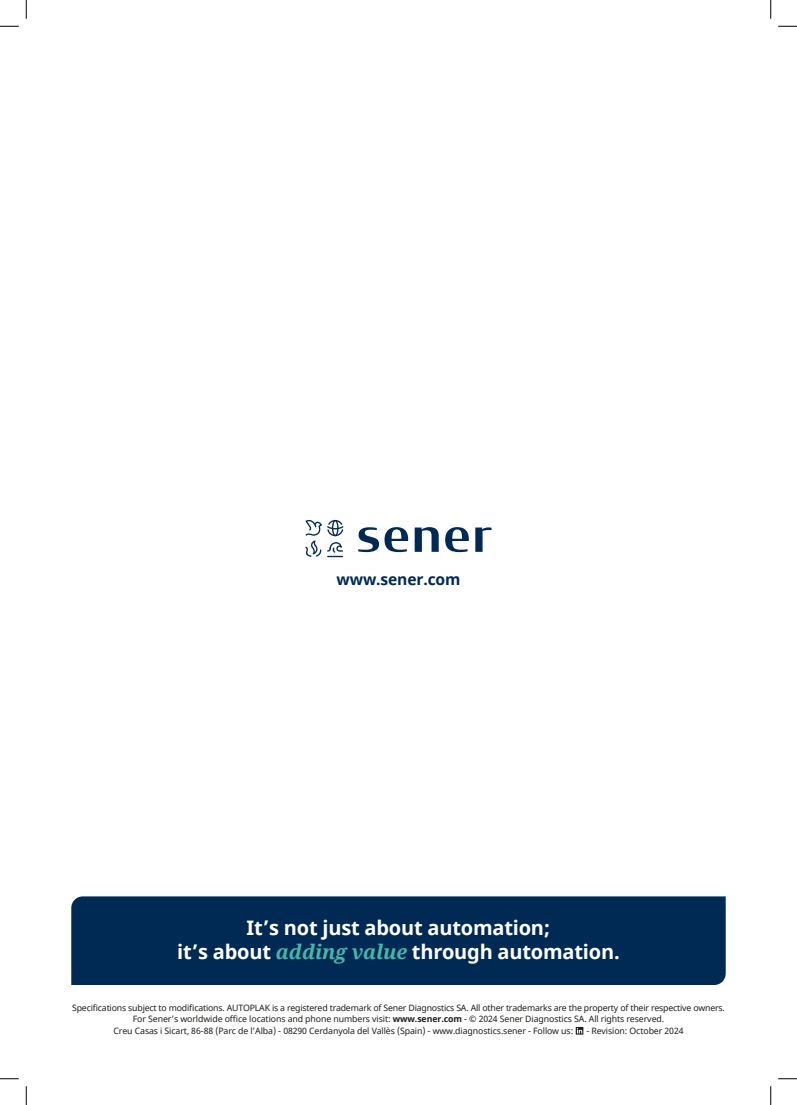
<style>
.page{position:relative;width:797px;height:1105px;background:#fff}
.page>*{position:absolute;margin:0;border:0;box-sizing:border-box;transform-origin:0 0}
.t1{font:700 20px/24px "Noto Sans";letter-spacing:-.01em;color:#fff;text-align:center}
.t2{font:700 15.62px "Noto Sans";letter-spacing:-.01em;color:#002953}
.t3{font:8.75px "Noto Sans";letter-spacing:-.01em;color:#1d1d1b}
.s1{font-family:"Noto Serif";font-style:italic;color:#46b8aa}
.s2{font-weight:700}
</style>
<div class="page">
<div style="left:71px;top:896px;width:654px;height:89px;background:#002953"></div>
<svg style="left:575px;top:1027px;width:8px;height:7px"></svg>
<svg style="left:358px;top:527px;width:50px;height:25px"></svg>
<svg style="left:414px;top:527px;width:24px;height:25px"></svg>
<svg style="left:445px;top:527px;width:24px;height:25px"></svg>
<svg style="left:475px;top:527px;width:16px;height:25px"></svg>
<svg style="left:305px;top:520px;width:38px;height:37px"></svg>
<svg style="left:0;top:25px;width:19px;height:2px"></svg>
<svg style="left:778px;top:25px;width:19px;height:2px"></svg>
<svg style="left:0;top:1078px;width:19px;height:1px"></svg>
<svg style="left:778px;top:1078px;width:19px;height:1px"></svg>
<svg style="left:25px;top:0;width:2px;height:19px"></svg>
<svg style="left:25px;top:1086px;width:2px;height:19px"></svg>
<svg style="left:770px;top:0;width:1px;height:19px"></svg>
<svg style="left:770px;top:1086px;width:1px;height:19px"></svg>
<h2 class="t2" style="left:336px;top:568px;width:125px">www.sener.com</h2>
<h1 class="t1" style="left:177px;top:916px;width:444px">It’s not just about automation;<br>it’s about <span class="s1">adding value</span> through automation.</h1>
<p class="t3" style="left:72px;top:1002px;width:654px">Specifications subject to modifications. AUTOPLAK is a registered trademark of Sener Diagnostics SA. All other trademarks are the property of their respective owners.</p>
<p class="t3" style="left:133px;top:1013px;width:533px">For Sener’s worldwide office locations and phone numbers visit: <span class="s2">www.sener.com</span> - © 2024 Sener Diagnostics SA. All rights reserved.</p>
<p class="t3" style="left:113px;top:1024px;width:461px">Creu Casas i Sicart, 86-88 (Parc de l’Alba) - 08290 Cerdanyola del Vallès (Spain) - www.diagnostics.sener - Follow us:</p>
<p class="t3" style="left:586px;top:1024px;width:99px">- Revision: October 2024</p>
</div>
